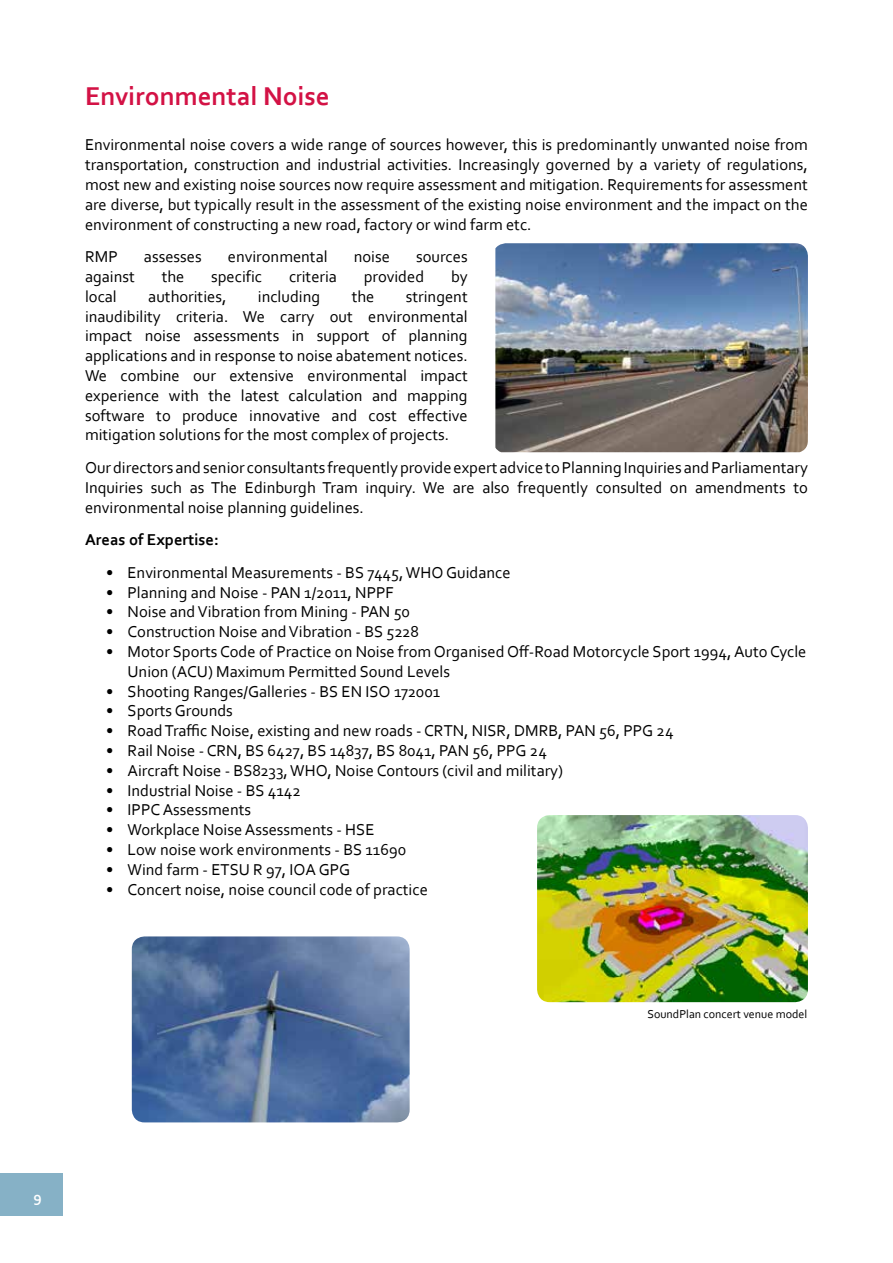
<style>
.page{position:relative;width:893px;height:1263px;background:#fff}
.page>*{position:absolute;margin:0;border:0;box-sizing:border-box;transform-origin:0 0}
.t1{font:700 27px "Corbel";color:#d31245}
.t2{font:16.5px/19.8px "Corbel";color:#000;text-align:justify}
.t3{font:700 16.5px "Corbel";color:#000}
.t4{font:700 15px "Corbel";color:#fff}
.t5{font:12px "Corbel";color:#000}
</style>
<div class="page">
<div style="left:0;top:1174px;width:63px;height:42px;background:#86b1c6"></div>
<img style="left:495px;top:243px;width:313px;height:209px">
<img style="left:132px;top:936px;width:278px;height:186px">
<img style="left:537px;top:815px;width:271px;height:187px">
<h1 class="t1" style="left:85px;top:79px;width:246px">Environmental Noise</h1>
<p class="t2" style="left:85px;top:135px;width:724px">Environmental noise covers a wide range of sources however, this is predominantly unwanted noise from transportation, construction and industrial activities. Increasingly governed by a variety of regulations, most new and existing noise sources now require assessment and mitigation. Requirements for assessment are diverse, but typically result in the assessment of the existing noise environment and the impact on the environment of constructing a new road, factory or wind farm etc.</p>
<p class="t2" style="left:85px;top:246px;width:34px">RMP</p>
<p class="t2" style="left:144px;top:246px;width:59px">assesses</p>
<p class="t2" style="left:228px;top:246px;width:101px">environmental</p>
<p class="t2" style="left:354px;top:246px;width:38px">noise</p>
<p class="t2" style="left:416px;top:246px;width:53px">sources</p>
<p class="t2" style="left:85px;top:266px;width:51px">against</p>
<p class="t2" style="left:162px;top:266px;width:24px">the</p>
<p class="t2" style="left:211px;top:266px;width:53px">specific</p>
<p class="t2" style="left:289px;top:266px;width:49px">criteria</p>
<p class="t2" style="left:364px;top:266px;width:62px">provided</p>
<p class="t2" style="left:451px;top:266px;width:18px">by</p>
<p class="t2" style="left:85px;top:286px;width:33px">local</p>
<p class="t2" style="left:148px;top:286px;width:80px">authorities,</p>
<p class="t2" style="left:258px;top:286px;width:64px">including</p>
<p class="t2" style="left:352px;top:286px;width:24px">the</p>
<p class="t2" style="left:85px;top:286px;width:384px;text-indent:321px">stringent inaudibility criteria. We carry out environmental impact noise assessments in support of planning applications and in response to noise abatement notices.<br>We combine our extensive environmental impact experience with the latest calculation and mapping software to produce innovative and cost effective mitigation solutions for the most complex of projects.</p>
<p class="t2" style="left:85px;top:457px;width:724px">Our directors and senior consultants frequently provide expert advice to Planning Inquiries and Parliamentary Inquiries such as The Edinburgh Tram inquiry. We are also frequently consulted on amendments to environmental noise planning guidelines.</p>
<p class="t3" style="left:85px;top:529px;width:135px">Areas of Expertise:</p>
<p class="t2" style="left:106px;top:562px;width:406px">• Environmental Measurements - BS 7445, WHO Guidance</p>
<p class="t2" style="left:106px;top:582px;width:289px">• Planning and Noise - PAN 1/2011, NPPF</p>
<p class="t2" style="left:106px;top:601px;width:305px">• Noise and Vibration from Mining - PAN 50</p>
<p class="t2" style="left:106px;top:621px;width:314px">• Construction Noise and Vibration - BS 5228</p>
<p class="t2" style="left:128px;top:641px;width:680px;text-indent:-21px">• Motor Sports Code of Practice on Noise from Organised Off-Road Motorcycle Sport 1994, Auto Cycle<br>Union (ACU) Maximum Permitted Sound Levels</p>
<p class="t2" style="left:106px;top:681px;width:335px">• Shooting Ranges/Galleries - BS EN ISO 172001</p>
<p class="t2" style="left:106px;top:700px;width:128px">• Sports Grounds</p>
<p class="t2" style="left:106px;top:720px;width:569px">• Road Traffic Noise, existing and new roads - CRTN, NISR, DMRB, PAN 56, PPG 24</p>
<p class="t2" style="left:106px;top:740px;width:442px">• Rail Noise - CRN, BS 6427, BS 14837, BS 8041, PAN 56, PPG 24</p>
<p class="t2" style="left:106px;top:760px;width:458px">• Aircraft Noise - BS8233, WHO, Noise Contours (civil and military)</p>
<p class="t2" style="left:106px;top:780px;width:196px">• Industrial Noise - BS 4142</p>
<p class="t2" style="left:106px;top:799px;width:146px">• IPPC Assessments</p>
<p class="t2" style="left:106px;top:819px;width:270px">• Workplace Noise Assessments - HSE</p>
<p class="t2" style="left:106px;top:839px;width:301px">• Low noise work environments - BS 11690</p>
<p class="t2" style="left:106px;top:859px;width:245px">• Wind farm - ETSU R 97, IOA GPG</p>
<p class="t2" style="left:106px;top:879px;width:323px">• Concert noise, noise council code of practice</p>
<p class="t5" style="left:647px;top:1006px;width:161px">SoundPlan concert venue model</p>
<p class="t4" style="left:33px;top:1187px;width:10px">9</p>
</div>
